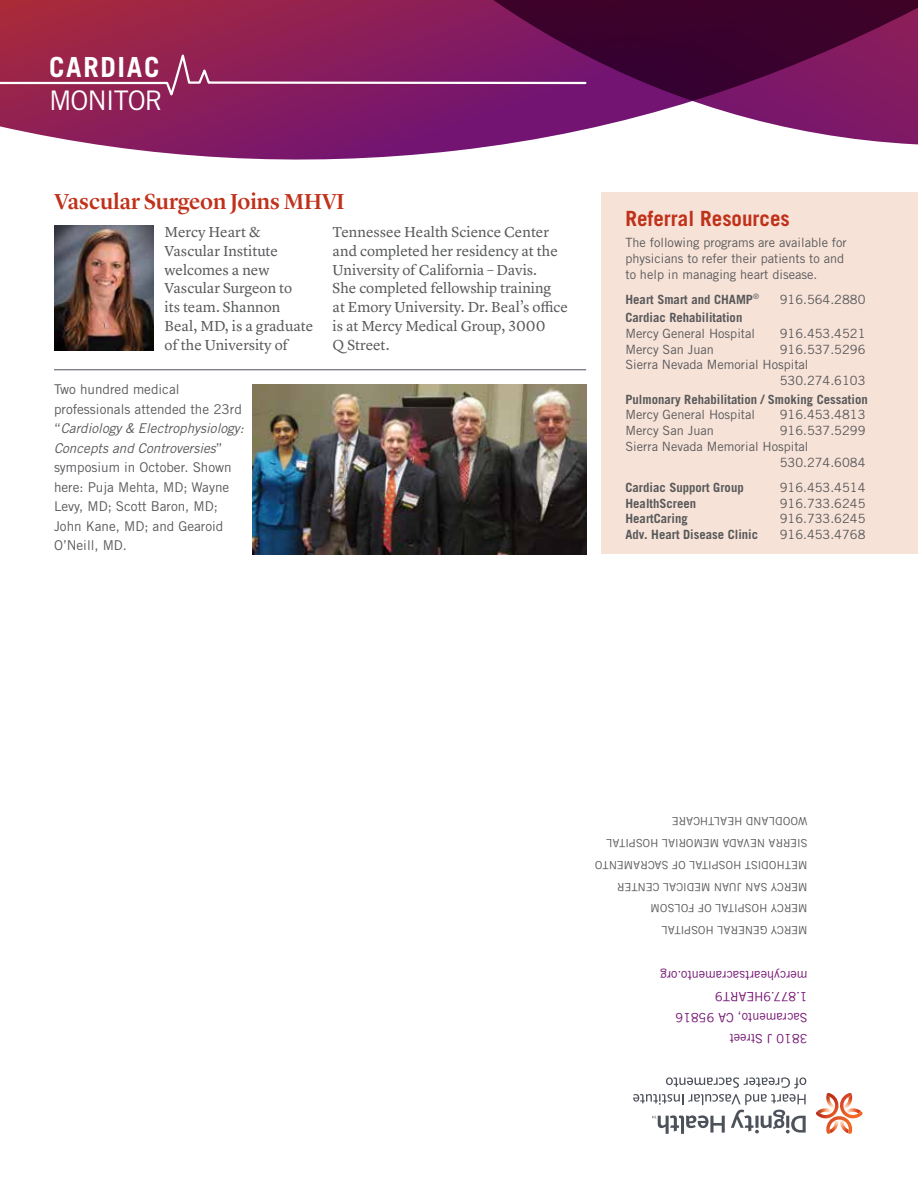
<style>
.page{position:relative;width:918px;height:1188px;background:#fff}
.page>*{position:absolute;margin:0;border:0;box-sizing:border-box;transform-origin:0 0}
.t1{font:700 27.75px "Trade Gothic LT Std";letter-spacing:.06em;color:#fff}
.t2{font:27px "Trade Gothic LT Std";letter-spacing:-.04em;color:#fff}
.t3{font:500 22.5px "Lyon Display";color:#c0311a}
.t4{font:700 21px "Trade Gothic LT Std";color:#c0311a}
.t5{font:15px/18.8px "Lyon Text";color:#58595b}
.t6{font:13.5px/19.5px "Trade Gothic LT Std";color:#58595b}
.t7{font:12.75px/15.8px "Trade Gothic LT Std";color:#58595b}
.t8{font:700 12.75px "Trade Gothic LT Std";color:#58595b}
.t9{font:12.75px/21px "Trade Gothic LT Pro";color:#731472}
.t10{font:11.25px/21.8px "Trade Gothic LT Pro";color:#58595b}
.s1{font-style:italic}
</style>
<div class="page">
<svg style="left:0;top:0;width:499px;height:160px;background:#953267"></svg>
<div style="left:602px;top:193px;width:316px;height:361px;background:#f7e2d7"></div>
<svg style="left:475px;top:0;width:443px;height:145px;background:#712c62"></svg>
<svg style="left:0;top:47px;width:588px;height:54px;background:#8e2762"></svg>
<img style="left:253px;top:385px;width:333px;height:169px">
<img style="left:55px;top:226px;width:99px;height:125px">
<svg style="left:816px;top:1093px;width:47px;height:41px"></svg>
<svg style="left:633px;top:1077px;width:173px;height:57px"></svg>
<hr style="left:54px;top:369px;width:532px;height:1px;background:#4d525a">
<h1 class="t1" style="left:49px;top:50px;width:112px">CARDIAC</h1>
<h2 class="t2" style="left:49px;top:84px;width:115px">MONITOR</h2>
<h3 class="t3" style="left:55px;top:185px;width:291px">Vascular Surgeon Joins MHVI</h3>
<p class="t5" style="left:165px;top:221px;width:150px">Mercy Heart &amp;<br>Vascular Institute welcomes a new<br>Vascular Surgeon to<br>its team. Shannon<br>Beal, MD, is a graduate of the University of</p>
<p class="t5" style="left:333px;top:221px;width:237px">Tennessee Health Science Center and completed her residency at the<br>University of California – Davis.<br>She completed fellowship training<br>at Emory University. Dr. Beal’s office is at Mercy Medical Group, 3000<br>Q Street.</p>
<p class="t6" style="left:54px;top:380px;width:192px">Two hundred medical professionals attended the 23rd “<span class="s1">Cardiology &amp; Electrophysiology:<br>Concepts and Controversies</span>” symposium in October. Shown here: Puja Mehta, MD; Wayne<br>Levy, MD; Scott Baron, MD;<br>John Kane, MD; and Gearoid<br>O’Neill, MD.</p>
<h3 class="t4" style="left:625px;top:205px;width:166px">Referral Resources</h3>
<p class="t7" style="left:625px;top:234px;width:223px">The following programs are available for physicians to refer their patients to and to help in managing heart disease.</p>
<p class="t8" style="left:625px;top:291px;width:135px">Heart Smart and CHAMP<sup>®</sup></p>
<p class="t7" style="left:780px;top:291px;width:87px">916.564.2880</p>
<p class="t8" style="left:625px;top:310px;width:118px">Cardiac Rehabilitation</p>
<p class="t7" style="left:625px;top:325px;width:131px">Mercy General Hospital</p>
<p class="t7" style="left:780px;top:325px;width:87px">916.453.4521</p>
<p class="t7" style="left:625px;top:341px;width:90px">Mercy San Juan</p>
<p class="t7" style="left:780px;top:341px;width:87px">916.537.5296</p>
<p class="t7" style="left:625px;top:357px;width:185px">Sierra Nevada Memorial Hospital</p>
<p class="t7" style="left:780px;top:373px;width:87px">530.274.6103</p>
<p class="t8" style="left:625px;top:391px;width:244px">Pulmonary Rehabilitation / Smoking Cessation</p>
<p class="t7" style="left:625px;top:407px;width:131px">Mercy General Hospital</p>
<p class="t7" style="left:780px;top:407px;width:87px">916.453.4813</p>
<p class="t7" style="left:625px;top:423px;width:90px">Mercy San Juan</p>
<p class="t7" style="left:780px;top:423px;width:87px">916.537.5299</p>
<p class="t7" style="left:625px;top:438px;width:185px">Sierra Nevada Memorial Hospital</p>
<p class="t7" style="left:780px;top:454px;width:87px">530.274.6084</p>
<p class="t8" style="left:625px;top:479px;width:120px">Cardiac Support Group</p>
<p class="t7" style="left:780px;top:479px;width:87px">916.453.4514</p>
<p class="t8" style="left:625px;top:495px;width:72px">HealthScreen</p>
<p class="t7" style="left:780px;top:495px;width:87px">916.733.6245</p>
<p class="t8" style="left:625px;top:511px;width:64px">HeartCaring</p>
<p class="t7" style="left:780px;top:511px;width:87px">916.733.6245</p>
<p class="t8" style="left:625px;top:527px;width:134px">Adv. Heart Disease Clinic</p>
<p class="t7" style="left:780px;top:527px;width:87px">916.453.4768</p>
<p class="t10" style="left:808px;top:941px;width:214px;rotate:-180deg">MERCY GENERAL HOSPITAL<br>MERCY HOSPITAL OF FOLSOM<br>MERCY SAN JUAN MEDICAL CENTER<br>METHODIST HOSPITAL OF SACRAMENTO<br>SIERRA NEVADA MEMORIAL HOSPITAL<br>WOODLAND HEALTHCARE</p>
<p class="t9" style="left:808px;top:1049px;width:149px;rotate:-180deg">3810 J Street<br>Sacramento, CA 95816<br>1.877.9HEART9 mercyheartsacramento.org</p>
</div>
